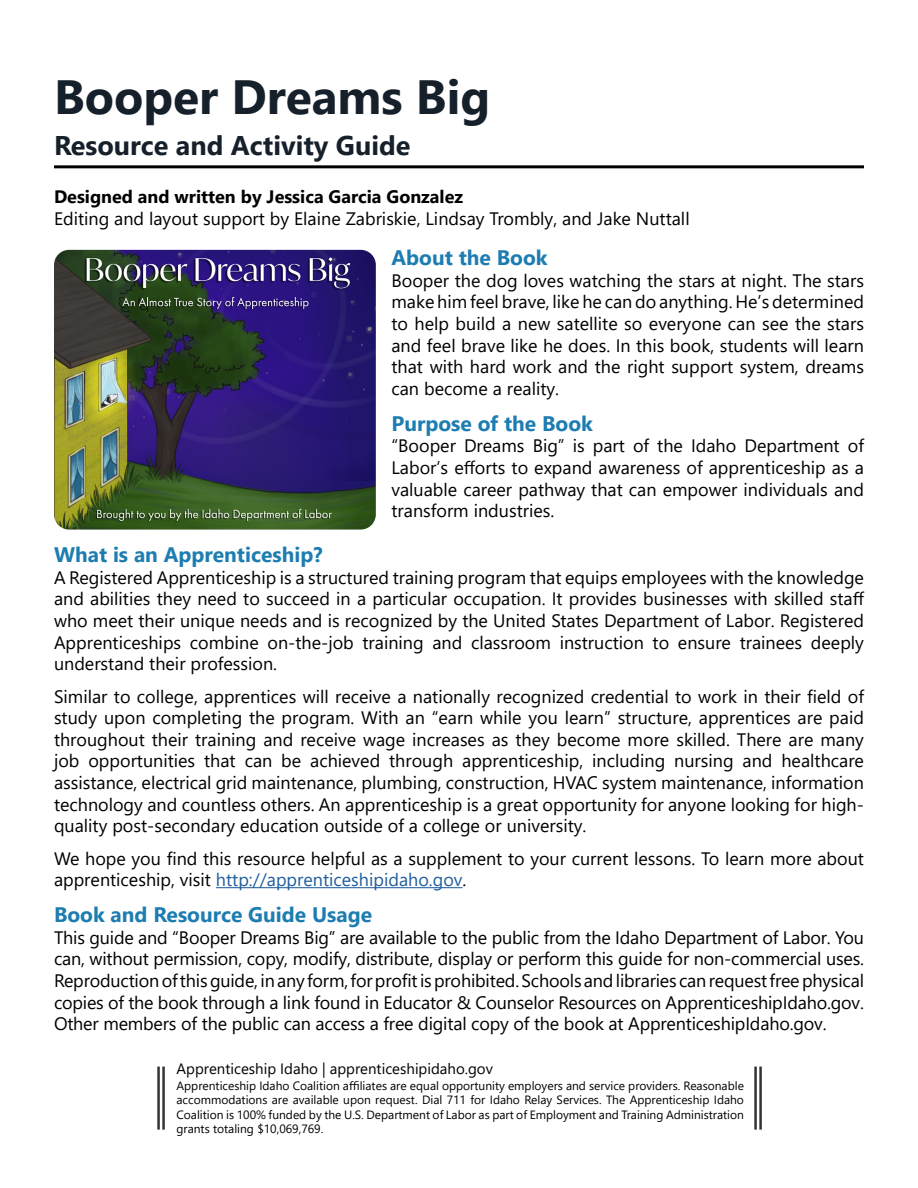
<style>
.page{position:relative;width:918px;height:1188px;background:#fff}
.page>*{position:absolute;margin:0;border:0;box-sizing:border-box;transform-origin:0 0}
.t1{font:700 48px "Segoe UI";color:#16202b}
.t2{font:700 27px "Segoe UI";color:#16202b}
.t3{font:700 21px "Segoe UI";color:#1d7db1}
.t4{font:18px/21.6px "Segoe UI";color:#000;text-align:justify}
.t5{font:700 18px "Segoe UI";color:#000}
.t6{font:15px "Segoe UI";color:#000}
.t7{font:12px/14.4px "Segoe UI";color:#000;text-align:justify}
.s1{color:#215e9e}
</style>
<div class="page">
<hr style="left:216px;top:887px;width:247px;height:1px;background:#215e9e">
<img style="left:54px;top:250px;width:322px;height:280px">
<hr style="left:162px;top:1067px;width:3px;height:63px;background:#000">
<hr style="left:157px;top:1067px;width:3px;height:63px;background:#000">
<hr style="left:759px;top:1067px;width:3px;height:63px;background:#000">
<hr style="left:754px;top:1067px;width:3px;height:63px;background:#000">
<hr style="left:54px;top:165px;width:810px;height:3px;background:#000">
<h1 class="t1" style="left:54px;top:51px;width:438px">Booper Dreams Big</h1>
<h2 class="t2" style="left:54px;top:120px;width:358px">Resource and Activity Guide</h2>
<p class="t5" style="left:54px;top:180px;width:411px">Designed and written by Jessica Garcia Gonzalez</p>
<p class="t4" style="left:54px;top:206px;width:637px">Editing and layout support by Elaine Zabriskie, Lindsay Trombly, and Jake Nuttall</p>
<p class="t3" style="left:392px;top:238px;width:158px">About the Book</p>
<p class="t4" style="left:392px;top:268px;width:474px">Booper the dog loves watching the stars at night. The stars make him feel brave, like he can do anything. He’s determined to help build a new satellite so everyone can see the stars and feel brave like he does. In this book, students will learn that with hard work and the right support system, dreams can become a reality.</p>
<p class="t3" style="left:392px;top:403px;width:203px">Purpose of the Book</p>
<p class="t4" style="left:392px;top:434px;width:474px">“Booper Dreams Big” is part of the Idaho Department of Labor’s efforts to expand awareness of apprenticeship as a valuable career pathway that can empower individuals and transform industries.</p>
<p class="t3" style="left:54px;top:535px;width:270px">What is an Apprenticeship?</p>
<p class="t4" style="left:54px;top:565px;width:812px">A Registered Apprenticeship is a structured training program that equips employees with the knowledge and abilities they need to succeed in a particular occupation. It provides businesses with skilled staff who meet their unique needs and is recognized by the United States Department of Labor. Registered Apprenticeships combine on-the-job training and classroom instruction to ensure trainees deeply understand their profession.</p>
<p class="t4" style="left:54px;top:684px;width:812px">Similar to college, apprentices will receive a nationally recognized credential to work in their field of study upon completing the program. With an “earn while you learn” structure, apprentices are paid throughout their training and receive wage increases as they become more skilled. There are many job opportunities that can be achieved through apprenticeship, including nursing and healthcare assistance, electrical grid maintenance, plumbing, construction, HVAC system maintenance, information technology and countless others. An apprenticeship is a great opportunity for anyone looking for high&shy;quality post-secondary education outside of a college or university.</p>
<p class="t4" style="left:54px;top:846px;width:812px">We hope you find this resource helpful as a supplement to your current lessons. To learn more about apprenticeship, visit <span class="s1">http://apprenticeshipidaho.gov</span>.</p>
<p class="t3" style="left:54px;top:895px;width:320px">Book and Resource Guide Usage</p>
<p class="t4" style="left:54px;top:925px;width:812px">This guide and “Booper Dreams Big” are available to the public from the Idaho Department of Labor. You can, without permission, copy, modify, distribute, display or perform this guide for non-commercial uses.<br>Reproduction of this guide, in any form, for profit is prohibited. Schools and libraries can request free physical copies of the book through a link found in Educator &amp; Counselor Resources on ApprenticeshipIdaho.gov.<br>Other members of the public can access a free digital copy of the book at ApprenticeshipIdaho.gov.</p>
<p class="t6" style="left:177px;top:1054px;width:318px">Apprenticeship Idaho | apprenticeshipidaho.gov</p>
<p class="t7" style="left:177px;top:1077px;width:569px">Apprenticeship Idaho Coalition affiliates are equal opportunity employers and service providers. Reasonable accommodations are available upon request. Dial 711 for Idaho Relay Services. The Apprenticeship Idaho Coalition is 100% funded by the U.S. Department of Labor as part of Employment and Training Administration grants totaling $10,069,769.</p>
</div>
